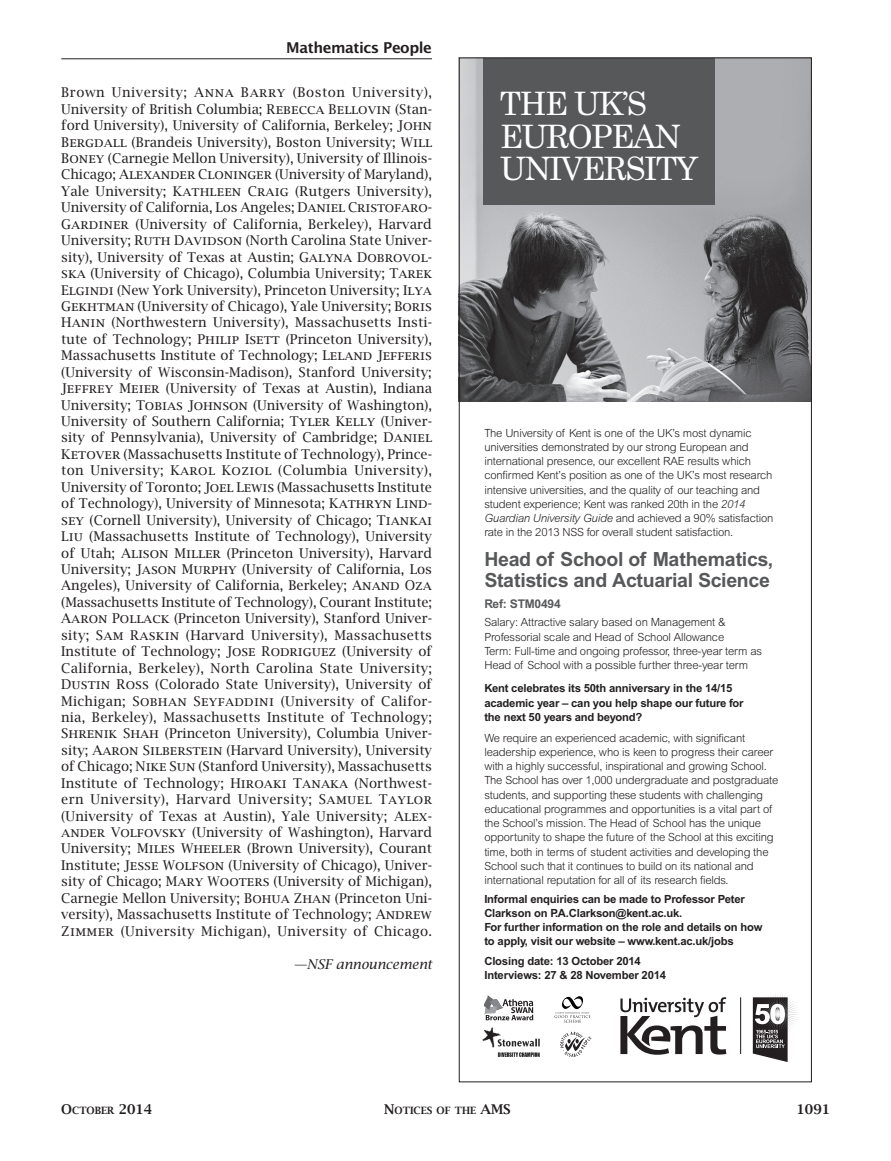
<style>
.page{position:relative;width:891px;height:1161px;background:#fff}
.page>*{position:absolute;margin:0;border:0;box-sizing:border-box;transform-origin:0 0}
.t1{font:32.25px/32.2px "Century Schoolbook";color:#fff}
.t2{font:700 19.5px/21px "Arial";letter-spacing:-.015em;color:#57585a}
.t3{font:600 15px "Lucida Sans";letter-spacing:-.03em;color:#231f20}
.text_w_indent{font:13.5px/16.5px "Lucida Bright";letter-spacing:.025em;color:#231f20;text-align:justify}
.text_w_indent-2{font:italic 13.5px "Lucida Bright";color:#231f20}
.t4{font:600 13.5px "Lucida Bright";color:#231f20}
.t5{font:700 12px "Arial";letter-spacing:-.015em;color:#57585a}
.t6{font:300 11.25px/14.2px "Arial";letter-spacing:-.015em;color:#231f20}
.t7{font:700 11.25px/13.8px "Arial";letter-spacing:-.015em;color:#231f20}
.t8{font:600 10.05px "Lucida Bright Smallcaps";color:#231f20}
.s1{font-family:"Lucida Bright Smallcaps"}
.s2{font-style:italic}
.s3{font-size:13.5px}
.s4{font-family:"Lucida Bright";font-size:13.5px}
</style>
<div class="page">
<hr style="left:61px;top:58px;width:371px;height:1px;background:#231f20">
<img style="left:461px;top:60px;width:349px;height:342px">
<div style="left:483px;top:58px;width:232px;height:147px;background:#57585a"></div>
<svg style="left:560px;top:1032px;width:31px;height:25px"></svg>
<hr style="left:740px;top:997px;width:1px;height:57px;background:#231f20">
<svg style="left:620px;top:997px;width:106px;height:58px"></svg>
<svg style="left:753px;top:994px;width:44px;height:68px"></svg>
<svg style="left:484px;top:995px;width:49px;height:25px"></svg>
<img style="left:483px;top:1027px;width:56px;height:29px">
<svg style="left:555px;top:996px;width:35px;height:27px"></svg>
<p class="t3" style="left:286px;top:39px;width:147px">Mathematics People</p>
<p class="text_w_indent" style="left:61px;top:84px;width:372px">Brown University; <span class="s1">Anna Barry</span> (Boston University)<span class="s1">, </span>University of British Columbia; <span class="s1">Rebecca Bellovin</span> (Stan&shy;ford University), University of California, Berkeley; <span class="s1">John Bergdall</span> (Brandeis University), Boston University; <span class="s1">Will Boney</span> (Carnegie Mellon University), University of Illinois-Chicago; <span class="s1">Alexander Cloninger</span> (University of Maryland), Yale University; <span class="s1">Kathleen Craig</span> (Rutgers University), University of California, Los Angeles; <span class="s1">Daniel Cristofaro-Gardiner</span> (University of California, Berkeley), Harvard University; <span class="s1">Ruth Davidson</span> (North Carolina State Univer&shy;sity), University of Texas at Austin; <span class="s1">Galyna Dobrovol&shy;ska</span> (University of Chicago), Columbia University; <span class="s1">Tarek Elgindi</span> (New York University), Princeton University; <span class="s1">Ilya Gekhtman</span> (University of Chicago), Yale University; <span class="s1">Boris Hanin</span> (Northwestern University), Massachusetts Insti&shy;tute of Technology; <span class="s1">Philip Isett</span> (Princeton University), Massachusetts Institute of Technology; <span class="s1">Leland Jefferis </span>(University of Wisconsin-Madison), Stanford University; <span class="s1">Jeffrey Meier</span> (University of Texas at Austin), Indiana University; <span class="s1">Tobias Johnson</span> (University of Washington), University of Southern California; <span class="s1">Tyler Kelly</span> (Univer&shy;sity of Pennsylvania), University of Cambridge; <span class="s1">Daniel Ketover</span> (Massachusetts Institute of Technology), Prince&shy;ton University; <span class="s1">Karol Koziol</span> (Columbia University), University of Toronto; <span class="s1">Joel Lewis</span> (Massachusetts Institute of Technology), University of Minnesota; <span class="s1">Kathryn Lind&shy;sey</span> (Cornell University), University of Chicago; <span class="s1">Tiankai Liu</span> (Massachusetts Institute of Technology), University of Utah; <span class="s1">Alison Miller</span> (Princeton University), Harvard University; <span class="s1">Jason Murphy</span> (University of California, Los Angeles), University of California, Berkeley; <span class="s1">Anand Oza </span>(Massachusetts Institute of Technology), Courant Institute; <span class="s1">Aaron Pollack</span> (Princeton University), Stanford Univer&shy;sity; <span class="s1">Sam Raskin</span> (Harvard University), Massachusetts Institute of Technology; <span class="s1">Jose Rodriguez</span> (University of California, Berkeley), North Carolina State University; <span class="s1">Dustin Ross</span> (Colorado State University), University of Michigan; <span class="s1">Sobhan Seyfaddini</span> (University of Califor&shy;nia, Berkeley), Massachusetts Institute of Technology; <span class="s1">Shrenik Shah</span> (Princeton University), Columbia Univer&shy;sity; <span class="s1">Aaron Silberstein</span> (Harvard University), University of Chicago; <span class="s1">Nike Sun</span> (Stanford University), Massachusetts Institute of Technology; <span class="s1">Hiroaki Tanaka</span> (Northwest&shy;ern University), Harvard University; <span class="s1">Samuel Taylor </span>(University of Texas at Austin), Yale University; <span class="s1">Alex&shy;ander Volfovsky</span> (University of Washington), Harvard University; <span class="s1">Miles Wheeler</span> (Brown University), Courant Institute; <span class="s1">Jesse Wolfson</span> (University of Chicago), Univer&shy;sity of Chicago; <span class="s1">Mary Wooters</span> (University of Michigan), Carnegie Mellon University; <span class="s1">Bohua Zhan</span> (Princeton Uni&shy;versity), Massachusetts Institute of Technology; <span class="s1">Andrew Zimmer</span> (University Michigan), University of Chicago.</p>
<p class="text_w_indent-2" style="left:293px;top:955px;width:140px">—NSF announcement</p>
<p class="t1" style="left:500px;top:87px;width:200px">THE UK’S<br>EUROPEAN<br>UNIVERSITY</p>
<p class="t6" style="left:484px;top:426px;width:291px">The University of Kent is one of the UK’s most dynamic universities demonstrated by our strong European and international presence, our excellent RAE results which confirmed Kent’s position as one of the UK’s most research intensive universities, and the quality of our teaching and student experience; Kent was ranked 20th in the <span class="s2">2014<br>Guardian University Guide</span> and achieved a 90% satisfaction rate in the 2013 NSS for overall student satisfaction.</p>
<p class="t2" style="left:484px;top:548px;width:290px">Head of School of Mathematics,<br>Statistics and Actuarial Science</p>
<p class="t5" style="left:484px;top:597px;width:78px">Ref: STM0494</p>
<p class="t6" style="left:484px;top:615px;width:279px">Salary: Attractive salary based on Management &amp; Professorial scale and Head of School Allowance<br>Term: Full-time and ongoing professor, three-year term as Head of School with a possible further three-year term</p>
<p class="t7" style="left:484px;top:681px;width:261px;line-height:14.2px">Kent celebrates its 50th anniversary in the 14/15 academic year – can you help shape our future for the next 50 years and beyond?</p>
<p class="t6" style="left:484px;top:730px;width:296px">We require an experienced academic, with significant leadership experience, who is keen to progress their career with a highly successful, inspirational and growing School.<br>The School has over 1,000 undergraduate and postgraduate students, and supporting these students with challenging educational programmes and opportunities is a vital part of the School’s mission. The Head of School has the unique opportunity to shape the future of the School at this exciting time, both in terms of student activities and developing the School such that it continues to build on its national and international reputation for all of its research fields.</p>
<p class="t7" style="left:484px;top:892px;width:280px">Informal enquiries can be made to Professor Peter Clarkson on P.A.Clarkson@kent.ac.uk.<br>For further information on the role and details on how to apply, visit our website – www.kent.ac.uk/jobs</p>
<p class="t7" style="left:484px;top:954px;width:183px">Closing date: 13 October 2014<br>Interviews: 27 &amp; 28 November 2014</p>
<p class="t8" style="left:61px;top:1105px;width:92px"><span class="s3">O</span>CTOBER <span class="s4">2014</span></p>
<p class="t8" style="left:384px;top:1105px;width:127px"><span class="s3">N</span>OTICES OF THE <span class="s3">AMS</span></p>
<p class="t4" style="left:797px;top:1101px;width:35px">1091</p>
</div>
